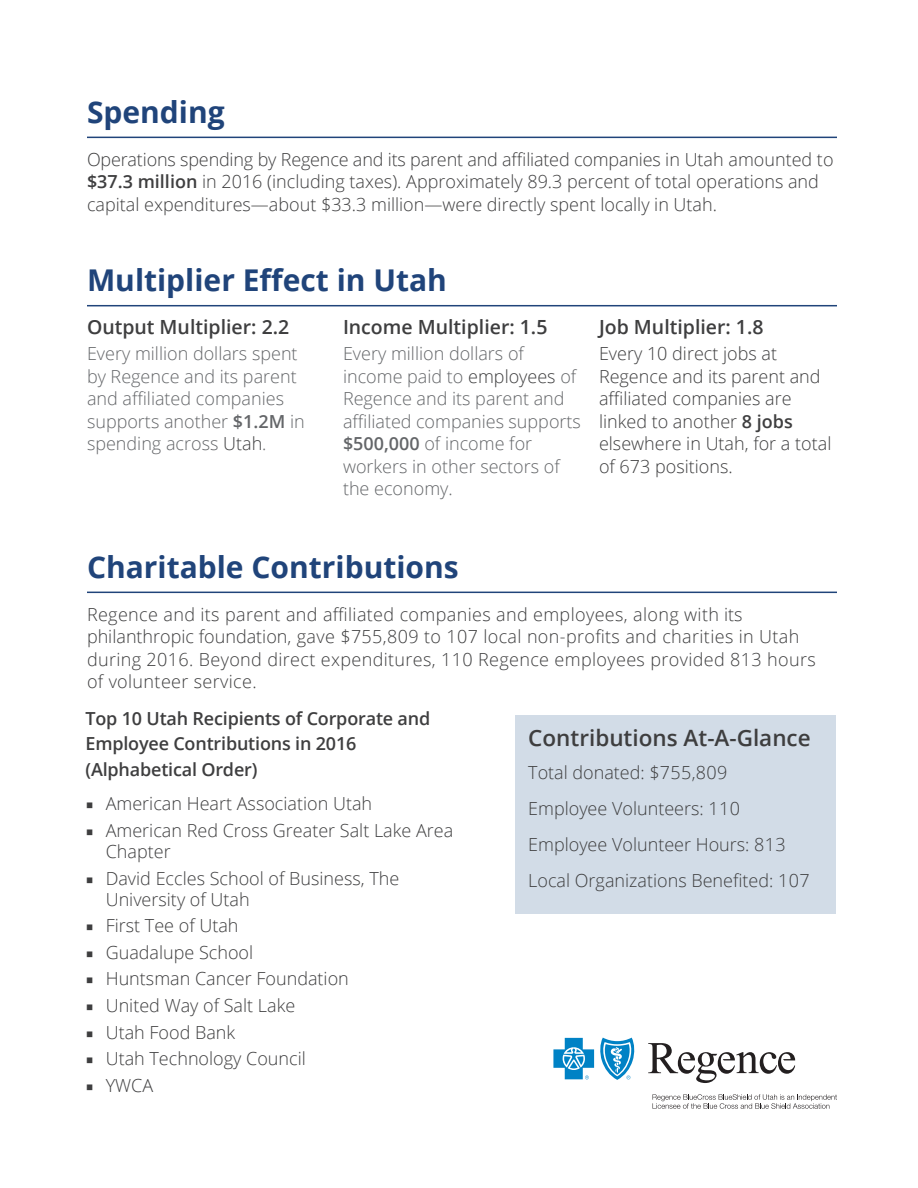
<style>
.page{position:relative;width:918px;height:1188px;background:#fff}
.page>*{position:absolute;margin:0;border:0;box-sizing:border-box;transform-origin:0 0}
.Paragraph_Style_1{font:700 30px "Open Sans";color:#20447a}
.Body{font:600 22.5px "Open Sans";color:#3e3e3f}
.Body-2{font:600 19.5px "Open Sans";color:#3e3e3f}
.Body-3{font:300 18px/22.5px "Open Sans";color:#3e3e3f}
.Body-4{font:300 18px/22.5px "Open Sans";color:#646669}
.Body-5{font:300 18px/22.5px "Open Sans";letter-spacing:.02em;color:#3e3e3f}
.Body-6{font:600 18px/25.5px "Open Sans";letter-spacing:-.01em;color:#3e3e3f}
.s1{font-weight:600}
.s2{color:#3e3e3f}
.s3{font-family:"Calibri";font-weight:400;font-size:24px}
</style>
<div class="page">
<svg style="left:648px;top:1043px;width:147px;height:40px"></svg>
<svg style="left:653px;top:1094px;width:184px;height:15px"></svg>
<svg style="left:554px;top:1038px;width:81px;height:42px"></svg>
<hr style="left:87px;top:592px;width:750px;height:1px;background:#20447a">
<hr style="left:87px;top:137px;width:750px;height:1px;background:#20447a">
<hr style="left:87px;top:305px;width:750px;height:1px;background:#20447a">
<div style="left:515px;top:715px;width:321px;height:199px;background:#d2dce7"></div>
<p class="Paragraph_Style_1" style="left:87px;top:91px;width:139px">Spending</p>
<p class="Body-3" style="left:87px;top:148px;width:748px">Operations spending by Regence and its parent and affiliated companies in Utah amounted to <span class="s1">$37.3 million</span> in 2016 (including taxes). Approximately 89.3 percent of total operations and capital expenditures—about $33.3 million—were directly spent locally in Utah.</p>
<p class="Paragraph_Style_1" style="left:87px;top:259px;width:361px">Multiplier Effect in Utah</p>
<p class="Body-2" style="left:87px;top:314px;width:204px">Output Multiplier: 2.2</p>
<p class="Body-4" style="left:87px;top:342px;width:219px">Every million dollars spent by Regence and its parent and affiliated companies supports another <span class="s1">$1.2M</span> in spending across <span class="s2">Utah</span>.</p>
<p class="Body-2" style="left:343px;top:314px;width:206px">Income Multiplier: 1.5</p>
<p class="Body-4" style="left:343px;top:342px;width:240px">Every million dollars of income paid to <span class="s2">employees</span> of<br>Regence and its parent and affiliated companies supports <span class="s1">$500,000</span> of income for workers in other sectors of the economy.</p>
<p class="Body-2" style="left:599px;top:314px;width:166px">Job Multiplier: 1.8</p>
<p class="Body-3" style="left:599px;top:342px;width:234px">Every 10 direct jobs at<br>Regence and its parent and affiliated companies are linked to another <span class="s1">8 jobs </span>elsewhere in Utah, for a total of 673 positions.</p>
<p class="Paragraph_Style_1" style="left:87px;top:546px;width:373px">Charitable Contributions</p>
<p class="Body-5" style="left:87px;top:603px;width:730px">Regence and its parent and affiliated companies and employees, along with its philanthropic foundation, gave $755,809 to 107 local non-profits and charities in Utah during 2016. Beyond direct expenditures, 110 Regence employees provided 813 hours of volunteer service.</p>
<p class="Body-6" style="left:86px;top:705px;width:346px">Top 10 Utah Recipients of Corporate and<br>Employee Contributions in 2016</p>
<p class="Body-6" style="left:86px;top:756px;width:173px">(Alphabetical Order)</p>
<p class="Body-3" style="left:86px;top:792px;width:288px"><span class="s3">▪</span> American Heart Association Utah</p>
<p class="Body-3" style="left:106px;top:820px;width:349px;line-height:21px;text-indent:-20px"><span class="s3">▪</span> American Red Cross Greater Salt Lake Area<br>Chapter</p>
<p class="Body-3" style="left:106px;top:867px;width:295px;line-height:21px;text-indent:-20px"><span class="s3">▪</span> David Eccles School of Business, The<br>University of Utah</p>
<p class="Body-3" style="left:86px;top:914px;width:155px"><span class="s3">▪</span> First Tee of Utah</p>
<p class="Body-3" style="left:86px;top:941px;width:169px"><span class="s3">▪</span> Guadalupe School</p>
<p class="Body-3" style="left:86px;top:967px;width:265px"><span class="s3">▪</span> Huntsman Cancer Foundation</p>
<p class="Body-3" style="left:86px;top:994px;width:211px"><span class="s3">▪</span> United Way of Salt Lake</p>
<p class="Body-3" style="left:86px;top:1020px;width:151px"><span class="s3">▪</span> Utah Food Bank</p>
<p class="Body-3" style="left:86px;top:1047px;width:222px"><span class="s3">▪</span> Utah Technology Council</p>
<p class="Body-3" style="left:86px;top:1073px;width:69px"><span class="s3">▪</span> YWCA</p>
<p class="Body" style="left:528px;top:722px;width:284px">Contributions At-A-Glance</p>
<p class="Body-3" style="left:528px;top:761px;width:201px">Total donated: $755,809</p>
<p class="Body-3" style="left:528px;top:797px;width:213px">Employee Volunteers: 110</p>
<p class="Body-3" style="left:528px;top:833px;width:259px">Employee Volunteer Hours: 813</p>
<p class="Body-3" style="left:528px;top:869px;width:283px">Local Organizations Benefited: 107</p>
</div>
